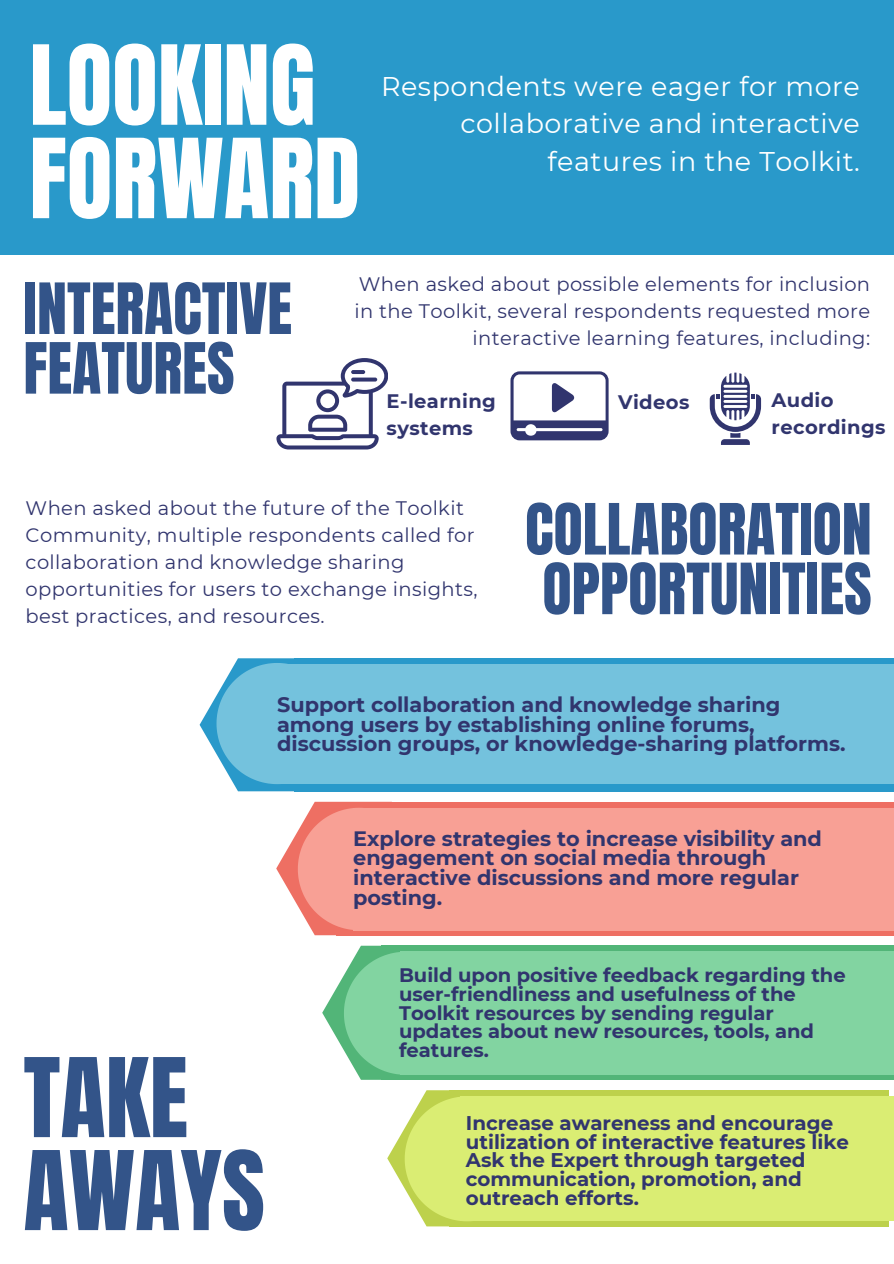
<style>
.page{position:relative;width:894px;height:1264px;background:#fff}
.page>*{position:absolute;margin:0;border:0;box-sizing:border-box;transform-origin:0 0}
.t1{font:93.6px/93.3px "Anton";color:#fff}
.t2{font:93.15px/93px "Anton";color:#335489}
.t3{font:60px/59.7px "Anton";color:#335489}
.t4{font:27px/37.2px "Montserrat";letter-spacing:.02em;color:#fff;text-align:right}
.t5{font:700 20.85px/19.8px "Montserrat";color:#31356e}
.t6{font:700 19.8px/18.8px "Montserrat";color:#31356e}
.t7{font:19.5px/27px "Montserrat";letter-spacing:.02em;color:#31356e;text-align:right}
.t8{font:700 19.5px/18.8px "Montserrat";color:#31356e}
.t9{font:700 19.5px/27px "Montserrat";letter-spacing:.02em;color:#31356e}
</style>
<div class="page">
<div style="left:0;top:0;width:893px;height:254px;background:#2999ca"></div>
<svg style="left:199px;top:658px;width:95px;height:133px"></svg>
<div style="left:448px;top:1090px;width:439px;height:136px;background:#bdd14c"></div>
<svg style="left:387px;top:1090px;width:82px;height:136px"></svg>
<div style="left:460px;top:1096px;width:433px;height:125px;background:#daed73"></div>
<div style="left:381px;top:945px;width:512px;height:134px;background:#52b578"></div>
<svg style="left:322px;top:945px;width:155px;height:134px"></svg>
<div style="left:399px;top:951px;width:494px;height:123px;background:#82d4a1"></div>
<div style="left:336px;top:801px;width:557px;height:134px;background:#ee6f63"></div>
<svg style="left:276px;top:801px;width:154px;height:134px"></svg>
<div style="left:353px;top:807px;width:540px;height:123px;background:#f8a095"></div>
<div style="left:294px;top:658px;width:599px;height:133px;background:#2999ca"></div>
<div style="left:273px;top:663px;width:620px;height:120px;background:#74c2dd"></div>
<svg style="left:510px;top:371px;width:98px;height:69px"></svg>
<svg style="left:276px;top:358px;width:112px;height:91px"></svg>
<hr style="left:351px;top:370px;width:14px;height:4px;background:#31356e;border-radius:2px">
<svg style="left:351px;top:377px;width:26px;height:4px"></svg>
<svg style="left:709px;top:372px;width:51px;height:72px"></svg>
<h2 class="t1" style="left:29px;top:40px;width:332px">LOOKING<br>FORWARD</h2>
<h3 class="t4" style="left:381px;top:68px;width:480px">Respondents were eager for more collaborative and interactive features in the Toolkit.</h3>
<p class="t3" style="left:23px;top:280px;width:270px">INTERACTIVE<br>FEATURES</p>
<p class="t7" style="left:354px;top:271px;width:517px">When asked about possible elements for inclusion in the Toolkit, several respondents requested more interactive learning features, including:</p>
<p class="t9" style="left:386px;top:387px;width:111px">E-learning systems</p>
<p class="t8" style="left:618px;top:393px;width:73px">Videos</p>
<p class="t9" style="left:771px;top:387px;width:115px">Audio recordings</p>
<p class="t7" style="left:26px;top:494px;width:453px;text-align:left">When asked about the future of the Toolkit Community, multiple respondents called for collaboration and knowledge sharing opportunities for users to exchange insights, best practices, and resources.</p>
<p class="t3" style="left:525px;top:500px;width:348px">COLLABORATION<br>OPPORTUNITIES</p>
<h2 class="t5" style="left:277px;top:694px;width:570px">Support collaboration and knowledge sharing among users by establishing online forums, discussion groups, or knowledge-sharing platforms.</h2>
<h1 class="t2" style="left:23px;top:1052px;width:243px">TAKE<br>AWAYS</h1>
<h4 class="t5" style="left:353px;top:828px;width:470px">Explore strategies to increase visibility and engagement on social media through interactive discussions and more regular posting.</h4>
<p class="t8" style="left:399px;top:965px;width:448px">Build upon positive feedback regarding the user-friendliness and usefulness of the Toolkit resources by sending regular updates about new resources, tools, and features.</p>
<h4 class="t6" style="left:465px;top:1113px;width:384px">Increase awareness and encourage utilization of interactive features like<br>Ask the Expert through targeted communication, promotion, and outreach efforts.</h4>
</div>
